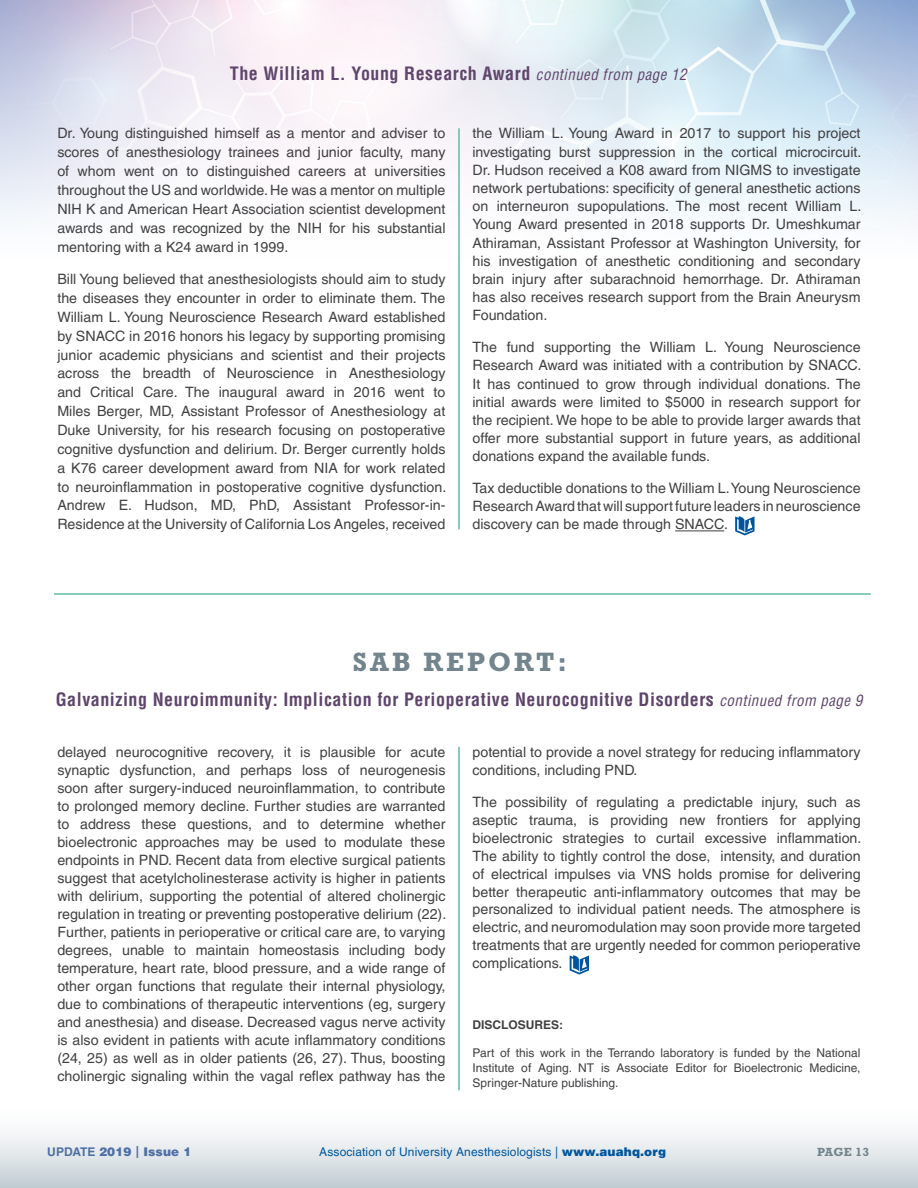
<style>
.page{position:relative;width:918px;height:1188px;background:#fff}
.page>*{position:absolute;margin:0;border:0;box-sizing:border-box;transform-origin:0 0}
.t1{font:700 27px "Rockwell Std";letter-spacing:.11em;color:#73848d}
.t2{font:700 condensed 18px "Helvetica LT Pro";letter-spacing:.03em;color:#5f456c}
.t3{font:14.25px/18px "Helvetica LT Pro";color:#414042;text-align:justify}
.t4{font:12px/15px "Helvetica LT Pro";color:#414042;text-align:justify}
.t5{font:12px "Helvetica LT Pro";letter-spacing:.01em;color:#00569e}
.t6{font:900 12px "Helvetica LT Pro";letter-spacing:.01em;color:#4f70a5}
.t7{font:700 12px "Helvetica LT Pro";color:#414042}
.t8{font:700 12px "Rockwell Std";letter-spacing:.02em;color:#73848d}
.s1{font-weight:400;font-style:italic;font-size:15px}
.s2{font-weight:700}
.s3{font-weight:900}
</style>
<div class="page">
<hr style="left:54px;top:593px;width:817px;height:2px;background:#62bba5">
<div style="left:0;top:1107px;width:918px;height:81px;background:linear-gradient(to bottom,#fff,#c5d0d6)"></div>
<img style="left:0;top:0;width:918px;height:221px">
<hr style="left:675px;top:531px;width:49px;height:1px;background:#414042">
<svg style="left:735px;top:516px;width:20px;height:19px"></svg>
<svg style="left:570px;top:955px;width:19px;height:20px"></svg>
<hr style="left:458px;top:747px;width:2px;height:343px;background:#62bba5">
<hr style="left:458px;top:128px;width:2px;height:401px;background:#62bba5">
<p class="t2" style="left:230px;top:62px;width:458px">The William L. Young Research Award <span class="s1">continued from page 12</span></p>
<p class="t3" style="left:57px;top:124px;width:390px;line-height:18.9px">Dr. Young distinguished himself as a mentor and adviser to scores of anesthesiology trainees and junior faculty, many of whom went on to distinguished careers at universities throughout the US and worldwide. He was a mentor on multiple NIH K and American Heart Association scientist development awards and was recognized by the NIH for his substantial mentoring with a K24 award in 1999.</p>
<p class="t3" style="left:57px;top:270px;width:390px;line-height:18.9px">Bill Young believed that anesthesiologists should aim to study the diseases they encounter in order to eliminate them. The William L. Young Neuroscience Research Award established by SNACC in 2016 honors his legacy by supporting promising junior academic physicians and scientist and their projects across the breadth of Neuroscience in Anesthesiology and Critical Care. The inaugural award in 2016 went to Miles Berger, MD, Assistant Professor of Anesthesiology at Duke University, for his research focusing on postoperative cognitive dysfunction and delirium. Dr. Berger currently holds a K76 career development award from NIA for work related to neuroinflammation in postoperative cognitive dysfunction.<br>Andrew E. Hudson, MD, PhD, Assistant Professor-in-Residence at the University of California Los Angeles, received</p>
<p class="t3" style="left:472px;top:124px;width:390px">the William L. Young Award in 2017 to support his project investigating burst suppression in the cortical microcircuit.<br>Dr. Hudson received a K08 award from NIGMS to investigate network pertubations: specificity of general anesthetic actions on interneuron supopulations. The most recent William L.<br>Young Award presented in 2018 supports Dr. Umeshkumar Athiraman, Assistant Professor at Washington University, for his investigation of anesthetic conditioning and secondary brain injury after subarachnoid hemorrhage. Dr. Athiraman has also receives research support from the Brain Aneurysm Foundation.</p>
<p class="t3" style="left:472px;top:338px;width:390px">The fund supporting the William L. Young Neuroscience Research Award was initiated with a contribution by SNACC.<br>It has continued to grow through individual donations. The initial awards were limited to $5000 in research support for the recipient. We hope to be able to provide larger awards that offer more substantial support in future years, as additional donations expand the available funds.</p>
<p class="t3" style="left:472px;top:479px;width:390px">Tax deductible donations to the William L. Young Neuroscience Research Award that will support future leaders in neuroscience discovery can be made through SNACC.</p>
<h1 class="t1" style="left:353px;top:646px;width:216px">SAB REPORT:</h1>
<p class="t2" style="left:56px;top:687px;width:808px">Galvanizing Neuroimmunity: Implication for Perioperative Neurocognitive Disorders <span class="s1">continued from page 9</span></p>
<p class="t3" style="left:57px;top:743px;width:390px">delayed neurocognitive recovery, it is plausible for acute synaptic dysfunction, and perhaps loss of neurogenesis soon after surgery-induced neuroinflammation, to contribute to prolonged memory decline. Further studies are warranted to address these questions, and to determine whether bioelectronic approaches may be used to modulate these endpoints in PND. Recent data from elective surgical patients suggest that acetylcholinesterase activity is higher in patients with delirium, supporting the potential of altered cholinergic regulation in treating or preventing postoperative delirium (22).<br>Further, patients in perioperative or critical care are, to varying degrees, unable to maintain homeostasis including body temperature, heart rate, blood pressure, and a wide range of other organ functions that regulate their internal physiology, due to combinations of therapeutic interventions (eg, surgery and anesthesia) and disease. Decreased vagus nerve activity is also evident in patients with acute inflammatory conditions (24, 25) as well as in older patients (26, 27). Thus, boosting cholinergic signaling within the vagal reflex pathway has the</p>
<p class="t3" style="left:473px;top:743px;width:390px">potential to provide a novel strategy for reducing inflammatory conditions, including PND.</p>
<p class="t3" style="left:473px;top:792px;width:390px">The possibility of regulating a predictable injury, such as aseptic trauma, is providing new frontiers for applying bioelectronic strategies to curtail excessive inflammation.<br>The ability to tightly control the dose, intensity, and duration of electrical impulses via VNS holds promise for delivering better therapeutic anti-inflammatory outcomes that may be personalized to individual patient needs. The atmosphere is electric, and neuromodulation may soon provide more targeted treatments that are urgently needed for common perioperative complications.</p>
<p class="t7" style="left:472px;top:1017px;width:92px">DISCLOSURES:</p>
<p class="t4" style="left:472px;top:1045px;width:390px">Part of this work in the Terrando laboratory is funded by the National Institute of Aging. NT is Associate Editor for Bioelectronic Medicine, Springer-Nature publishing.</p>
<p class="t6" style="left:47px;top:1144px;width:146px"><span class="s2">UPDATE</span> 2019 | Issue 1</p>
<p class="t5" style="left:319px;top:1145px;width:348px">Association of University Anesthesiologists | <span class="s3">www.auahq.org</span></p>
<p class="t8" style="left:817px;top:1145px;width:54px">PAGE 13</p>
</div>
